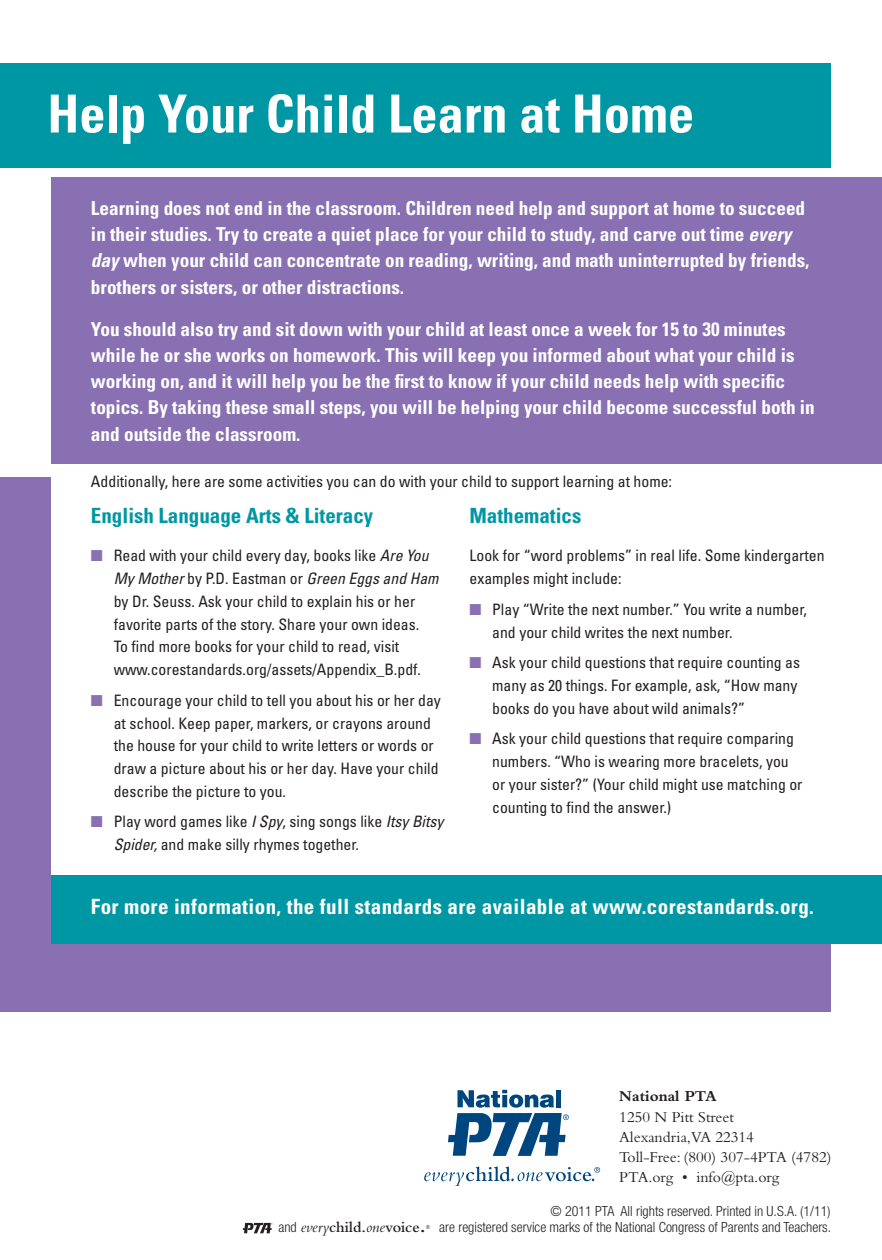
<style>
.page{position:relative;width:882px;height:1260px;background:#fff}
.page>*{position:absolute;margin:0;border:0;box-sizing:border-box;transform-origin:0 0}
.t1{font:700 condensed 52.5px "Univers LT Std";color:#fff}
.t2{font:700 condensed 21px "Univers LT Std";letter-spacing:.02em;color:#fff}
.t3{font:700 condensed 21px "Univers LT Std";color:#0097a4}
.t4{font:700 condensed 19.25px/26.2px "Univers LT Std";color:#fff}
.t5{font:condensed 15.75px/22.8px "Univers LT Std";color:#231f20}
.t6{font:15.75px "Bembo Std";color:#231f20}
.t7{font:600 15.75px "Bembo Std";color:#231f20}
.t8{font:700 15.75px "Bembo Std";color:#231f20}
.t9{font:300 condensed 14px "Helvetica Neue LT Std";color:#231f20}
.s1{font-style:italic}
.s2{color:#8870b2}
.s3{font-family:"Helvetica Neue LT Std";font-weight:300;font-stretch:condensed;font-size:14px}
.s4{font-weight:400;font-style:italic}
.s5{font-size:21px}
</style>
<div class="page">
<div style="left:0;top:477px;width:831px;height:535px;background:#8870b2"></div>
<div style="left:52px;top:469px;width:830px;height:412px;background:#fff"></div>
<div style="left:52px;top:177px;width:830px;height:287px;background:#8870b2"></div>
<div style="left:0;top:63px;width:831px;height:105px;background:#0097a4"></div>
<div style="left:52px;top:875px;width:830px;height:69px;background:#0097a4"></div>
<svg style="left:243px;top:1223px;width:30px;height:10px"></svg>
<svg style="left:424px;top:1090px;width:176px;height:96px"></svg>
<p class="t1" style="left:47px;top:82px;width:648px">Help Your Child Learn at Home</p>
<p class="t4" style="left:91px;top:195px;width:720px">Learning does not end in the classroom. Children need help and support at home to succeed in their studies. Try to create a quiet place for your child to study, and carve out time <span class="s1">every day</span> when your child can concentrate on reading, writing, and math uninterrupted by friends, brothers or sisters, or other distractions.</p>
<p class="t4" style="left:91px;top:315px;width:725px">You should also try and sit down with your child at least once a week for 15 to 30 minutes while he or she works on homework. This will keep you informed about what your child is working on, and it will help you be the first to know if your child needs help with specific topics. By taking these small steps, you will be helping your child become successful both in and outside the classroom.</p>
<p class="t5" style="left:91px;top:470px;width:583px">Additionally, here are some activities you can do with your child to support learning at home:</p>
<p class="t3" style="left:91px;top:503px;width:284px">English Language Arts &amp; Literacy</p>
<p class="t5" style="left:114px;top:544px;width:326px;text-indent:-23px"><span class="s2">■</span> Read with your child every day, books like <span class="s1">Are You My Mother</span> by P.D. Eastman or <span class="s1">Green Eggs and Ham </span>by Dr. Seuss. Ask your child to explain his or her favorite parts of the story. Share your own ideas.<br>To find more books for your child to read, visit www.corestandards.org/assets/Appendix_B.pdf.</p>
<p class="t5" style="left:114px;top:689px;width:329px;text-indent:-23px"><span class="s2">■</span> Encourage your child to tell you about his or her day at school. Keep paper, markers, or crayons around the house for your child to write letters or words or draw a picture about his or her day. Have your child describe the picture to you.</p>
<p class="t5" style="left:114px;top:810px;width:331px;text-indent:-23px"><span class="s2">■</span> Play word games like <span class="s1">I Spy</span>, sing songs like <span class="s1">Itsy Bitsy<br>Spider,</span> and make silly rhymes together.</p>
<p class="t3" style="left:469px;top:503px;width:113px">Mathematics</p>
<p class="t5" style="left:469px;top:544px;width:357px">Look for “word problems” in real life. Some kindergarten examples might include:</p>
<p class="t5" style="left:492px;top:598px;width:316px;text-indent:-23px"><span class="s2">■</span> Play “Write the next number.” You write a number, and your child writes the next number.</p>
<p class="t5" style="left:492px;top:651px;width:309px;text-indent:-23px"><span class="s2">■</span> Ask your child questions that require counting as many as 20 things. For example, ask, “How many books do you have about wild animals?”</p>
<p class="t5" style="left:492px;top:727px;width:312px;text-indent:-23px"><span class="s2">■</span> Ask your child questions that require comparing numbers. “Who is wearing more bracelets, you or your sister?” (Your child might use matching or counting to find the answer.)</p>
<p class="t2" style="left:91px;top:894px;width:724px">For more information, the full standards are available at www.corestandards.org.</p>
<p class="t8" style="left:619px;top:1088px;width:99px">National PTA</p>
<p class="t6" style="left:619px;top:1107px;width:116px">1250 N Pitt Street</p>
<p class="t6" style="left:619px;top:1128px;width:136px">Alexandria,VA 22314</p>
<p class="t6" style="left:619px;top:1148px;width:214px">Toll-Free: (800) 307-4PTA (4782)</p>
<p class="t6" style="left:619px;top:1168px;width:161px">PTA.org • info@pta.org</p>
<p class="t9" style="left:550px;top:1203px;width:282px">© 2011 PTA All rights reserved. Printed in U.S.A. (1/11)</p>
<p class="t7" style="left:278px;top:1218px;width:149px"><span class="s3">and</span> <span class="s4">every</span>child.<span class="s4">one</span>voice<span class="s5">.</span></p>
<p class="t9" style="left:426px;top:1219px;width:407px"><sup>®</sup> are registered service marks of the National Congress of Parents and Teachers.</p>
</div>
